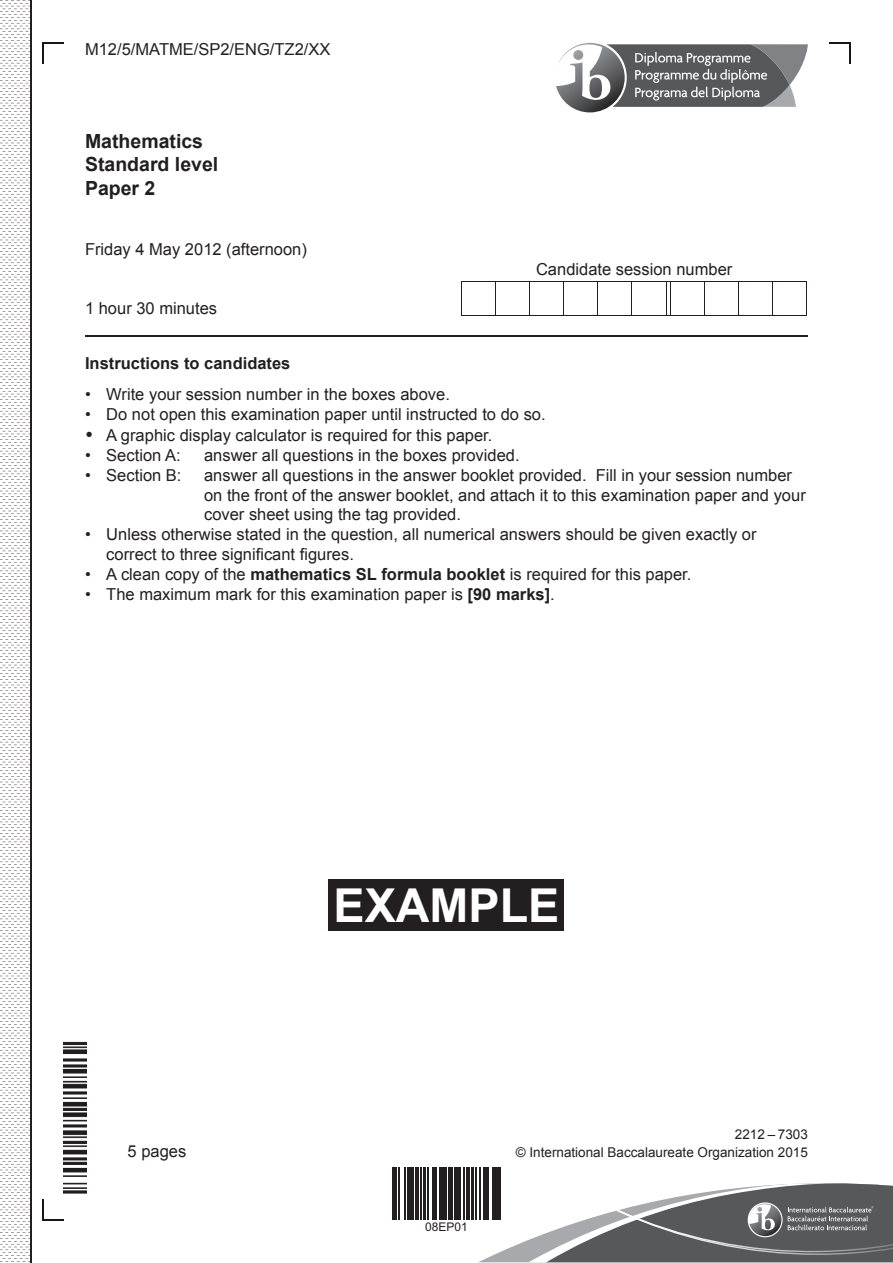
<style>
.page{position:relative;width:893px;height:1263px;background:#fff}
.page>*{position:absolute;margin:0;border:0;box-sizing:border-box;transform-origin:0 0}
.t1{font:700 46.65px "Arial";color:#fff}
.t2{font:700 19.5px/23.4px "Arial";color:#231f20}
.t3{font:16.5px/19.8px "Arial";color:#231f20}
.t4{font:700 16.5px "Arial";color:#231f20}
.t5{font:13.5px "Arial";color:#231f20}
.t6{font:12px "Arial";color:#231f20}
.s1{font-weight:700}
</style>
<div class="page">
<hr style="left:392px;top:1167px;width:2px;height:52px;background:#231f20">
<hr style="left:395px;top:1167px;width:1px;height:52px;background:#231f20">
<hr style="left:399px;top:1167px;width:1px;height:52px;background:#231f20">
<hr style="left:404px;top:1167px;width:1px;height:52px;background:#231f20">
<hr style="left:407px;top:1167px;width:3px;height:52px;background:#231f20">
<hr style="left:411px;top:1167px;width:3px;height:52px;background:#231f20">
<hr style="left:416px;top:1167px;width:3px;height:52px;background:#231f20">
<hr style="left:420px;top:1167px;width:1px;height:52px;background:#231f20">
<hr style="left:423px;top:1167px;width:2px;height:52px;background:#231f20">
<hr style="left:428px;top:1167px;width:1px;height:52px;background:#231f20">
<hr style="left:432px;top:1167px;width:2px;height:52px;background:#231f20">
<hr style="left:435px;top:1167px;width:1px;height:52px;background:#231f20">
<hr style="left:439px;top:1167px;width:4px;height:52px;background:#231f20">
<hr style="left:444px;top:1167px;width:3px;height:52px;background:#231f20">
<hr style="left:448px;top:1167px;width:2px;height:52px;background:#231f20">
<hr style="left:451px;top:1167px;width:1px;height:52px;background:#231f20">
<hr style="left:455px;top:1167px;width:3px;height:52px;background:#231f20">
<hr style="left:459px;top:1167px;width:2px;height:52px;background:#231f20">
<hr style="left:463px;top:1167px;width:1px;height:52px;background:#231f20">
<hr style="left:466px;top:1167px;width:4px;height:52px;background:#231f20">
<hr style="left:472px;top:1167px;width:2px;height:52px;background:#231f20">
<hr style="left:475px;top:1167px;width:1px;height:52px;background:#231f20">
<hr style="left:479px;top:1167px;width:1px;height:52px;background:#231f20">
<hr style="left:484px;top:1167px;width:2px;height:52px;background:#231f20">
<hr style="left:487px;top:1167px;width:2px;height:52px;background:#231f20">
<hr style="left:492px;top:1167px;width:3px;height:52px;background:#231f20">
<hr style="left:497px;top:1167px;width:1px;height:52px;background:#231f20">
<hr style="left:499px;top:1167px;width:2px;height:52px;background:#231f20">
<svg style="left:43px;top:43px;width:21px;height:21px"></svg>
<svg style="left:43px;top:1199px;width:21px;height:21px"></svg>
<svg style="left:829px;top:43px;width:21px;height:21px"></svg>
<svg style="left:556px;top:43px;width:252px;height:69px"></svg>
<hr style="left:85px;top:335px;width:723px;height:2px;background:#231f20">
<hr style="left:461px;top:281px;width:35px;height:1px;background:#231f20">
<hr style="left:461px;top:282px;width:1px;height:33px;background:#231f20">
<hr style="left:496px;top:281px;width:34px;height:1px;background:#231f20">
<hr style="left:495px;top:282px;width:1px;height:33px;background:#231f20">
<hr style="left:530px;top:281px;width:34px;height:1px;background:#231f20">
<hr style="left:530px;top:282px;width:1px;height:33px;background:#231f20">
<hr style="left:564px;top:281px;width:34px;height:1px;background:#231f20">
<hr style="left:564px;top:282px;width:1px;height:33px;background:#231f20">
<hr style="left:598px;top:281px;width:34px;height:1px;background:#231f20">
<hr style="left:598px;top:282px;width:1px;height:33px;background:#231f20">
<hr style="left:632px;top:281px;width:34px;height:1px;background:#231f20">
<hr style="left:632px;top:282px;width:1px;height:33px;background:#231f20">
<hr style="left:666px;top:282px;width:1px;height:33px;background:#231f20">
<hr style="left:670px;top:281px;width:34px;height:1px;background:#231f20">
<hr style="left:670px;top:282px;width:1px;height:33px;background:#231f20">
<hr style="left:704px;top:281px;width:34px;height:1px;background:#231f20">
<hr style="left:704px;top:282px;width:1px;height:33px;background:#231f20">
<hr style="left:738px;top:281px;width:34px;height:1px;background:#231f20">
<hr style="left:738px;top:282px;width:1px;height:33px;background:#231f20">
<hr style="left:772px;top:281px;width:35px;height:1px;background:#231f20">
<hr style="left:772px;top:282px;width:1px;height:33px;background:#231f20">
<hr style="left:806px;top:282px;width:1px;height:33px;background:#231f20">
<hr style="left:461px;top:315px;width:35px;height:1px;background:#231f20">
<hr style="left:496px;top:315px;width:34px;height:1px;background:#231f20">
<hr style="left:530px;top:315px;width:34px;height:1px;background:#231f20">
<hr style="left:564px;top:315px;width:34px;height:1px;background:#231f20">
<hr style="left:598px;top:315px;width:34px;height:1px;background:#231f20">
<hr style="left:632px;top:315px;width:34px;height:1px;background:#231f20">
<hr style="left:670px;top:315px;width:34px;height:1px;background:#231f20">
<hr style="left:704px;top:315px;width:34px;height:1px;background:#231f20">
<hr style="left:738px;top:315px;width:34px;height:1px;background:#231f20">
<hr style="left:772px;top:315px;width:35px;height:1px;background:#231f20">
<hr style="left:30px;top:0;width:1px;height:1263px;background:#231f20">
<svg style="left:0;top:0;width:30px;height:1262px"></svg>
<img style="left:64px;top:1042px;width:23px;height:151px">
<svg style="left:479px;top:1183px;width:414px;height:79px"></svg>
<div style="left:329px;top:880px;width:235px;height:51px;background:#231f20"></div>
<p class="t3" style="left:85px;top:39px;width:247px">M12/5/MATME/SP2/ENG/TZ2/XX</p>
<p class="t2" style="left:85px;top:130px;width:135px">Mathematics<br>Standard level<br>Paper 2</p>
<p class="t3" style="left:85px;top:240px;width:223px">Friday 4 May 2012 (afternoon)</p>
<p class="t3" style="left:85px;top:298px;width:134px">1 hour 30 minutes</p>
<p class="t3" style="left:536px;top:259px;width:198px">Candidate session number</p>
<p class="t4" style="left:85px;top:352px;width:207px">Instructions to candidates</p>
<p class="t3" style="left:85px;top:384px;width:366px">• Write your session number in the boxes above.</p>
<p class="t3" style="left:85px;top:404px;width:462px">• Do not open this examination paper until instructed to do so.</p>
<p class="t3" style="left:85px;top:426px;width:409px">• A graphic display calculator is required for this paper.</p>
<p class="t3" style="left:85px;top:445px;width:97px">• Section A:</p>
<p class="t3" style="left:204px;top:445px;width:317px">answer all questions in the boxes provided.</p>
<p class="t3" style="left:85px;top:465px;width:98px">• Section B:</p>
<p class="t3" style="left:204px;top:465px;width:603px">answer all questions in the answer booklet provided. Fill in your session number on the front of the answer booklet, and attach it to this examination paper and your cover sheet using the tag provided.</p>
<p class="t3" style="left:106px;top:525px;width:652px;text-indent:-21px">• Unless otherwise stated in the question, all numerical answers should be given exactly or correct to three significant figures.</p>
<p class="t3" style="left:85px;top:564px;width:608px">• A clean copy of the <span class="s1">mathematics SL formula booklet</span> is required for this paper.</p>
<p class="t3" style="left:85px;top:584px;width:471px">• The maximum mark for this examination paper is <span class="s1">[90 marks]</span>.</p>
<h1 class="t1" style="left:334px;top:875px;width:227px">EXAMPLE</h1>
<p class="t5" style="left:735px;top:1125px;width:74px">2212 – 7303</p>
<p class="t3" style="left:128px;top:1141px;width:60px">5 pages</p>
<p class="t5" style="left:516px;top:1143px;width:294px">© International Baccalaureate Organization 2015</p>
<p class="t6" style="left:425px;top:1219px;width:44px">08EP01</p>
</div>
